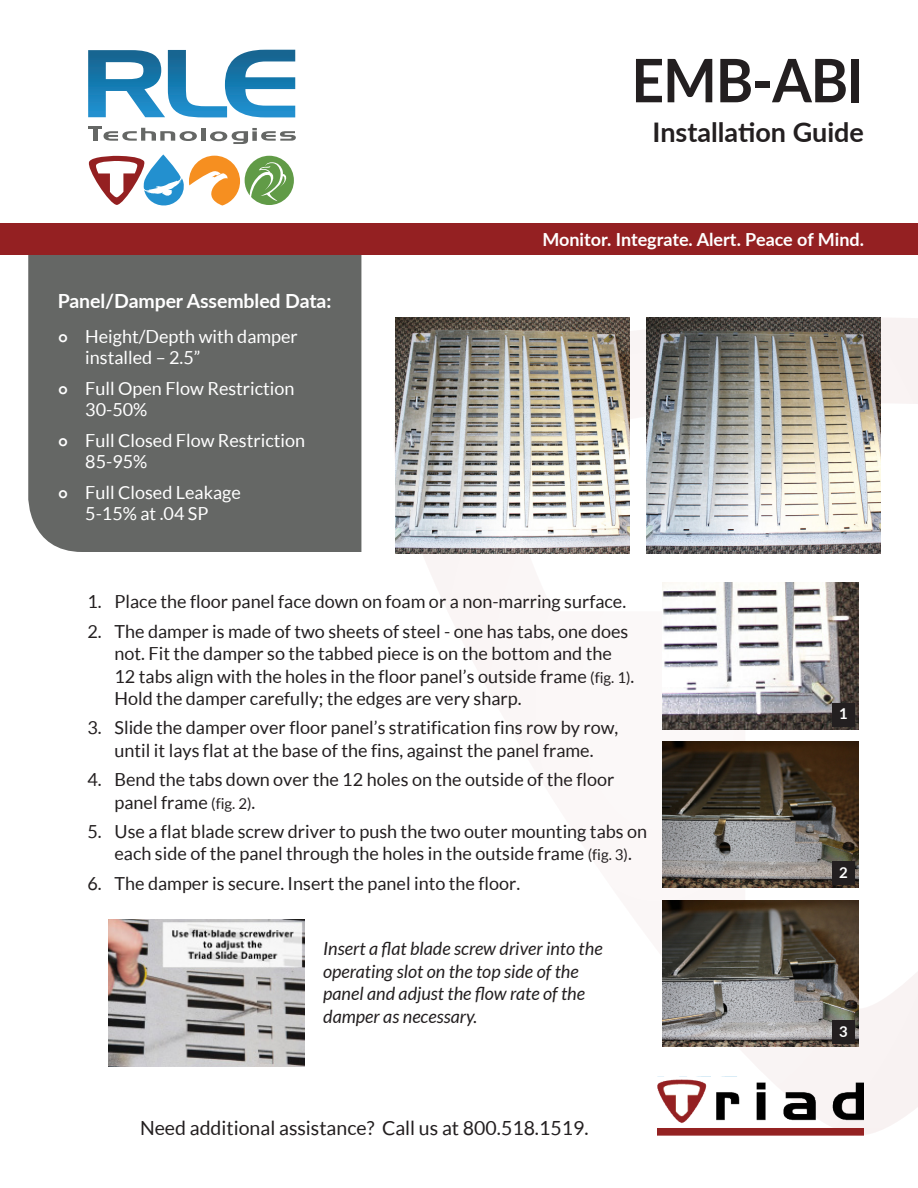
<style>
.page{position:relative;width:918px;height:1188px;background:#fff}
.page>*{position:absolute;margin:0;border:0;box-sizing:border-box;transform-origin:0 0}
.t1{font:700 60px "Lato";letter-spacing:-.02em;color:#231f20;scale:.95 1}
.t2{font:700 27px "Lato";color:#231f20}
.Body_Header{font:19.5px "Lato";color:#231f20}
.t3{font:700 19.5px "Lato";letter-spacing:-.005em;color:#fff}
.t4{font:18px/22.5px "Lato";color:#231f20}
.t5{font:18px/21px "Lato";color:#fff}
.Body_Header-2{font:italic 18px/22.5px "Lato";color:#231f20}
.t6{font:700 18px "Lato";color:#fff}
.Body_Header-3{font:700 15px "Lato";color:#fff}
.s1{font-weight:800;font-size:15px}
.s2{font-size:15px}
</style>
<div class="page">
<div style="left:28px;top:255px;width:333px;height:297px;background:#656765"></div>
<div style="left:0;top:224px;width:918px;height:31px;background:#942022"></div>
<div style="left:201px;top:128px;width:5px;height:13px;background:#656765"></div>
<svg style="left:210px;top:128px;width:86px;height:16px"></svg>
<svg style="left:88px;top:50px;width:207px;height:67px"></svg>
<svg style="left:88px;top:127px;width:109px;height:14px"></svg>
<svg style="left:88px;top:154px;width:206px;height:52px"></svg>
<img style="left:657px;top:1077px;width:207px;height:58px">
<img style="left:663px;top:583px;width:196px;height:146px">
<img style="left:663px;top:742px;width:196px;height:146px">
<img style="left:663px;top:900px;width:196px;height:147px">
<img style="left:396px;top:317px;width:233px;height:236px">
<img style="left:647px;top:317px;width:234px;height:236px">
<img style="left:109px;top:920px;width:195px;height:146px">
<div style="left:832px;top:703px;width:23px;height:23px;background:#231f20"></div>
<div style="left:832px;top:861px;width:23px;height:23px;background:#231f20"></div>
<div style="left:832px;top:1020px;width:23px;height:24px;background:#231f20"></div>
<h1 class="t1" style="left:631px;top:36px;width:246px">EMB-ABI</h1>
<h2 class="t2" style="left:653px;top:112px;width:213px">Installation Guide</h2>
<p class="t3" style="left:58px;top:287px;width:275px">Panel/Damper Assembled Data:</p>
<p class="t5" style="left:85px;top:326px;width:214px;text-indent:-27px"><span class="s1">○</span> Height/Depth with damper installed – 2.5”</p>
<p class="t5" style="left:85px;top:378px;width:211px;text-indent:-27px"><span class="s1">○</span> Full Open Flow Restriction<br>30-50%</p>
<p class="t5" style="left:85px;top:430px;width:221px;text-indent:-27px"><span class="s1">○</span> Full Closed Flow Restriction<br>85-95%</p>
<p class="t5" style="left:58px;top:482px;width:184px;text-align:center"><span class="s1">○</span> Full Closed Leakage<br>5-15% at .04 SP</p>
<p class="t6" style="left:542px;top:227px;width:323px">Monitor. Integrate. Alert. Peace of Mind.</p>
<p class="t4" style="left:88px;top:591px;width:540px">1. Place the floor panel face down on foam or a non-marring surface.</p>
<p class="t4" style="left:115px;top:620px;width:521px;text-indent:-27px">2. The damper is made of two sheets of steel - one has tabs, one does not. Fit the damper so the tabbed piece is on the bottom and the 12 tabs align with the holes in the floor panel’s outside frame <span class="s2">(fig. 1)</span>.<br>Hold the damper carefully; the edges are very sharp.</p>
<p class="t4" style="left:88px;top:717px;width:532px;text-align:center">3. Slide the damper over floor panel’s stratification fins row by row, until it lays flat at the base of the fins, against the panel frame.</p>
<p class="t4" style="left:115px;top:768px;width:501px;text-indent:-27px">4. Bend the tabs down over the 12 holes on the outside of the floor panel frame <span class="s2">(fig. 2)</span>.</p>
<p class="t4" style="left:115px;top:820px;width:534px;text-indent:-27px">5. Use a flat blade screw driver to push the two outer mounting tabs on each side of the panel through the holes in the outside frame <span class="s2">(fig. 3)</span>.</p>
<p class="t4" style="left:88px;top:872px;width:434px">6. The damper is secure. Insert the panel into the floor.</p>
<p class="Body_Header-2" style="left:323px;top:938px;width:281px">Insert a flat blade screw driver into the operating slot on the top side of the panel and adjust the flow rate of the damper as necessary.</p>
<p class="Body_Header" style="left:140px;top:1117px;width:450px">Need additional assistance? Call us at 800.518.1519.</p>
<p class="Body_Header-3" style="left:839px;top:703px;width:10px">1</p>
<p class="Body_Header-3" style="left:839px;top:861px;width:10px">2</p>
<p class="Body_Header-3" style="left:839px;top:1020px;width:10px">3</p>
</div>
